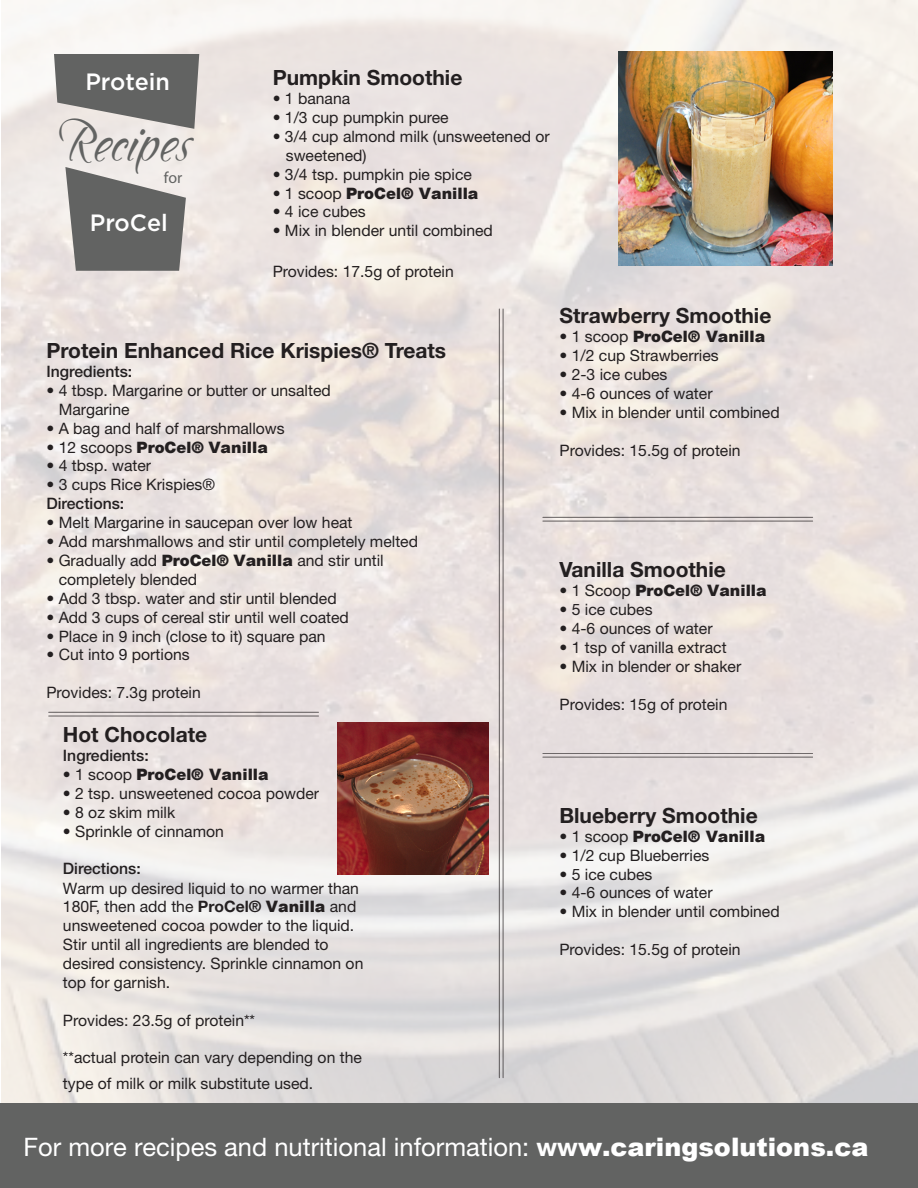
<style>
.page{position:relative;width:918px;height:1188px;background:#fff}
.page>*{position:absolute;margin:0;border:0;box-sizing:border-box;transform-origin:0 0}
.t1{font:700 49.35px "Sandy Text Hmk";color:#626362}
.t2{font:25.5px "Helvetica Neue";color:#fff}
.t3{font:500 23.55px "Gotham";color:#fff}
.t4{font:700 21px "Helvetica Neue";color:#231f20}
.t5{font:16.05px "Myriad Pro";color:#626362}
.t6{font:15.75px/18.9px "Helvetica Neue";color:#231f20}
.t7{font:500 15.75px "Helvetica Neue";color:#231f20}
.s1{font-weight:900}
.s2{font-family:"Arial";font-weight:900}
.s3{font-weight:500}
.s4{font-weight:700}
</style>
<div class="page">
<img style="left:1px;top:0;width:917px;height:1104px">
<div style="left:0;top:1104px;width:918px;height:84px;background:#626362"></div>
<svg style="left:54px;top:54px;width:145px;height:75px;background:#7d7d7b"></svg>
<svg style="left:65px;top:167px;width:121px;height:104px;background:#80807f"></svg>
<hr style="left:503px;top:309px;width:1px;height:769px;background:#231f20">
<hr style="left:499px;top:309px;width:1px;height:769px;background:#231f20">
<hr style="left:543px;top:757px;width:270px;height:1px;background:#231f20">
<hr style="left:543px;top:753px;width:270px;height:1px;background:#231f20">
<hr style="left:543px;top:521px;width:270px;height:1px;background:#231f20">
<hr style="left:543px;top:517px;width:270px;height:1px;background:#231f20">
<hr style="left:49px;top:716px;width:270px;height:1px;background:#231f20">
<hr style="left:49px;top:712px;width:270px;height:1px;background:#231f20">
<img style="left:337px;top:722px;width:152px;height:152px">
<img style="left:619px;top:52px;width:214px;height:214px">
<h3 class="t3" style="left:85px;top:66px;width:86px">Protein</h3>
<h1 class="t1" style="left:62px;top:110px;width:131px">Recipes</h1>
<p class="t5" style="left:164px;top:167px;width:20px">for</p>
<h3 class="t3" style="left:90px;top:207px;width:80px">ProCel</h3>
<p class="t4" style="left:273px;top:65px;width:191px">Pumpkin Smoothie</p>
<p class="t6" style="left:273px;top:89px;width:79px">• 1 banana</p>
<p class="t6" style="left:273px;top:108px;width:177px">• 1/3 cup pumpkin puree</p>
<p class="t6" style="left:273px;top:127px;width:279px">• 3/4 cup almond milk (unsweetened or</p>
<p class="t6" style="left:286px;top:145px;width:82px">sweetened)</p>
<p class="t6" style="left:273px;top:164px;width:201px">• 3/4 tsp. pumpkin pie spice</p>
<p class="t6" style="left:273px;top:183px;width:207px">• 1 scoop <span class="s1">ProCel®</span> <span class="s2">Vanilla</span></p>
<p class="t6" style="left:273px;top:202px;width:95px">• 4 ice cubes</p>
<p class="t6" style="left:273px;top:221px;width:222px">• Mix in blender until combined</p>
<p class="t6" style="left:273px;top:262px;width:183px">Provides: 17.5g of protein</p>
<p class="t4" style="left:46px;top:338px;width:401px">Protein Enhanced Rice Krispies® Treats</p>
<p class="t7" style="left:46px;top:362px;width:87px">Ingredients:</p>
<p class="t6" style="left:59px;top:381px;width:274px;text-indent:-12px">• 4 tbsp. Margarine or butter or unsalted<br>Margarine</p>
<p class="t6" style="left:46px;top:418px;width:240px">• A bag and half of marshmallows</p>
<p class="t6" style="left:46px;top:437px;width:223px">• 12 scoops <span class="s1">ProCel®</span> <span class="s2">Vanilla</span></p>
<p class="t6" style="left:46px;top:456px;width:106px">• 4 tbsp. water</p>
<p class="t6" style="left:46px;top:475px;width:170px">• 3 cups Rice Krispies®</p>
<p class="t7" style="left:46px;top:494px;width:79px">Directions:</p>
<p class="t6" style="left:46px;top:513px;width:308px">• Melt Margarine in saucepan over low heat</p>
<p class="t6" style="left:46px;top:532px;width:373px">• Add marshmallows and stir until completely melted</p>
<p class="t6" style="left:46px;top:551px;width:339px">• Gradually add <span class="s1">ProCel®</span> <span class="s2">Vanilla</span> and stir until</p>
<p class="t6" style="left:59px;top:570px;width:140px">completely blended</p>
<p class="t6" style="left:46px;top:588px;width:292px">• Add 3 tbsp. water and stir until blended</p>
<p class="t6" style="left:46px;top:607px;width:304px">• Add 3 cups of cereal stir until well coated</p>
<p class="t6" style="left:46px;top:626px;width:281px">• Place in 9 inch (close to it) square pan</p>
<p class="t6" style="left:46px;top:645px;width:145px">• Cut into 9 portions</p>
<p class="t6" style="left:46px;top:683px;width:156px">Provides: 7.3g protein</p>
<p class="t4" style="left:63px;top:722px;width:146px">Hot Chocolate</p>
<p class="t7" style="left:63px;top:746px;width:87px">Ingredients:</p>
<p class="t6" style="left:63px;top:765px;width:207px">• 1 scoop <span class="s1">ProCel®</span> <span class="s2">Vanilla</span></p>
<p class="t6" style="left:63px;top:784px;width:258px">• 2 tsp. unsweetened cocoa powder</p>
<p class="t6" style="left:63px;top:802px;width:114px">• 8 oz skim milk</p>
<p class="t6" style="left:63px;top:821px;width:163px">• Sprinkle of cinnamon</p>
<p class="t6" style="left:63px;top:859px;width:302px"><span class="s3">Directions:<br></span>Warm up desired liquid to no warmer than 180F, then add the <span class="s4">ProCel®</span> <span class="s2">Vanilla</span> and unsweetened cocoa powder to the liquid.<br>Stir until all ingredients are blended to desired consistency. Sprinkle cinnamon on top for garnish.</p>
<p class="t6" style="left:63px;top:1010px;width:194px">Provides: 23.5g of protein**</p>
<p class="t6" style="left:63px;top:1045px;width:301px;line-height:25.2px">**actual protein can vary depending on the type of milk or milk substitute used.</p>
<p class="t4" style="left:560px;top:303px;width:213px">Strawberry Smoothie</p>
<p class="t6" style="left:560px;top:327px;width:207px">• 1 scoop <span class="s1">ProCel®</span> <span class="s2">Vanilla</span></p>
<p class="t6" style="left:560px;top:346px;width:161px">• 1/2 cup Strawberries</p>
<p class="t6" style="left:560px;top:365px;width:109px">• 2-3 ice cubes</p>
<p class="t6" style="left:560px;top:384px;width:155px">• 4-6 ounces of water</p>
<p class="t6" style="left:560px;top:403px;width:222px">• Mix in blender until combined</p>
<p class="t6" style="left:560px;top:440px;width:183px">Provides: 15.5g of protein</p>
<p class="t4" style="left:560px;top:557px;width:168px">Vanilla Smoothie</p>
<p class="t6" style="left:560px;top:581px;width:209px">• 1 Scoop <span class="s1">ProCel®</span> <span class="s2">Vanilla</span></p>
<p class="t6" style="left:560px;top:600px;width:95px">• 5 ice cubes</p>
<p class="t6" style="left:560px;top:618px;width:155px">• 4-6 ounces of water</p>
<p class="t6" style="left:560px;top:637px;width:169px">• 1 tsp of vanilla extract</p>
<p class="t6" style="left:560px;top:656px;width:183px">• Mix in blender or shaker</p>
<p class="t6" style="left:560px;top:694px;width:170px">Provides: 15g of protein</p>
<p class="t4" style="left:559px;top:802px;width:200px">Blueberry Smoothie</p>
<p class="t6" style="left:559px;top:826px;width:207px">• 1 scoop <span class="s1">ProCel®</span> <span class="s2">Vanilla</span></p>
<p class="t6" style="left:559px;top:845px;width:151px">• 1/2 cup Blueberries</p>
<p class="t6" style="left:559px;top:864px;width:95px">• 5 ice cubes</p>
<p class="t6" style="left:559px;top:883px;width:155px">• 4-6 ounces of water</p>
<p class="t6" style="left:559px;top:902px;width:222px">• Mix in blender until combined</p>
<p class="t6" style="left:559px;top:940px;width:183px">Provides: 15.5g of protein</p>
<p class="t2" style="left:24px;top:1132px;width:846px">For more recipes and nutritional information: <span class="s4">ww</span><span class="s2">w.caringsolutions.ca</span></p>
</div>
